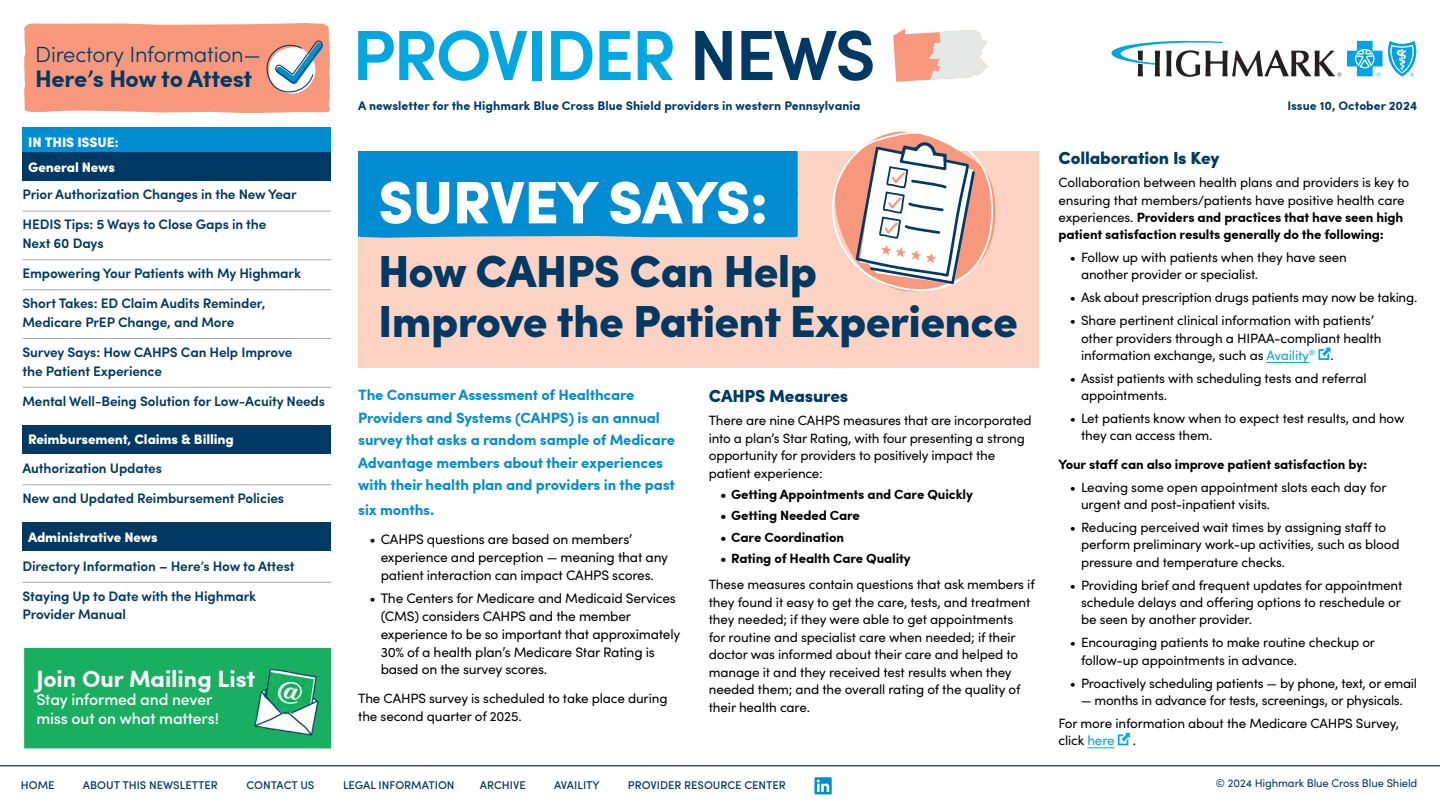
<style>
.page{position:relative;width:1440px;height:810px;background:#fff}
.page>*{position:absolute;margin:0;border:0;box-sizing:border-box;transform-origin:0 0}
.t1{font:900 60px "Sofia Pro";letter-spacing:-.015em;color:#fff}
.t2{font:900 45px/50px "Sofia Pro";letter-spacing:-.015em;color:#003963}
.t3{font:700 24px "Sofia Pro";letter-spacing:-.015em;color:#003963}
.t4{font:700 23.62px "Sofia Pro";color:#fff}
.t5{font:300 22px "Sofia Pro";letter-spacing:-.01em;color:#003963}
.t6{font:900 17.5px "Sofia Pro";letter-spacing:-.01em;color:#003963}
.t7{font:500 16px/18.6px "Sofia Pro";letter-spacing:-.01em;color:#fff}
.t8{font:700 15px/22.5px "Sofia Pro";letter-spacing:-.01em;color:#008dd1}
.t9{font:600 13.75px/30px "Sofia Pro";letter-spacing:-.01em;color:#003963}
.t10{font:13.75px/17.8px "Sofia Pro";letter-spacing:-.015em;color:#000}
.t11{font:900 13.75px/25px "Sofia Pro";letter-spacing:-.01em;color:#fff}
.t12{font:13.5px/17.2px "Sofia Pro";letter-spacing:-.01em;color:#000}
.t13{font:700 13.5px "Sofia Pro";letter-spacing:-.01em;color:#000}
.t14{font:700 12.5px "Sofia Pro";color:#003963}
.t15{font:500 11.25px "Sofia Pro";color:#003963}
.t16{font:11.25px "Sofia Pro";letter-spacing:-.01em;color:#003963}
.s1{font-weight:700}
.s2{color:#00a7e1}
</style>
<div class="page">
<div style="left:24px;top:648px;width:307px;height:100px;background:#18af60"></div>
<img style="left:254px;top:668px;width:65px;height:68px">
<hr style="left:0;top:765px;width:1440px;height:1px;background:#003963">
<svg style="left:893px;top:29px;width:95px;height:53px"></svg>
<svg style="left:358px;top:30px;width:169px;height:51px"></svg>
<div style="left:532px;top:31px;width:9px;height:49px;background:#00a7e1"></div>
<svg style="left:551px;top:31px;width:41px;height:49px"></svg>
<svg style="left:599px;top:31px;width:32px;height:49px"></svg>
<svg style="left:638px;top:31px;width:35px;height:49px"></svg>
<svg style="left:695px;top:31px;width:37px;height:49px"></svg>
<svg style="left:741px;top:30px;width:132px;height:51px"></svg>
<svg style="left:24px;top:23px;width:306px;height:90px;background:#f19f88"></svg>
<svg style="left:1347px;top:41px;width:70px;height:36px"></svg>
<svg style="left:1111px;top:41px;width:230px;height:36px"></svg>
<svg style="left:814px;top:777px;width:18px;height:17px"></svg>
<hr style="left:22px;top:211px;width:309px;height:1px;background:#a7a9ac">
<hr style="left:22px;top:259px;width:309px;height:1px;background:#a7a9ac">
<hr style="left:22px;top:289px;width:309px;height:1px;background:#a7a9ac">
<hr style="left:22px;top:338px;width:309px;height:1px;background:#a7a9ac">
<hr style="left:22px;top:387px;width:309px;height:1px;background:#a7a9ac">
<hr style="left:22px;top:484px;width:309px;height:1px;background:#a7a9ac">
<hr style="left:22px;top:582px;width:309px;height:1px;background:#a7a9ac">
<div style="left:22px;top:127px;width:309px;height:29px;background:#008dd1"></div>
<div style="left:22px;top:152px;width:309px;height:29px;background:#003963"></div>
<div style="left:22px;top:425px;width:309px;height:28px;background:#003963"></div>
<div style="left:22px;top:522px;width:309px;height:29px;background:#003963"></div>
<div style="left:358px;top:151px;width:680px;height:216px;background:#fcd3c3"></div>
<div style="left:358px;top:151px;width:440px;height:87px;background:#008dd1"></div>
<hr style="left:1266px;top:362px;width:43px;height:1px;background:#00a7e1">
<svg style="left:1319px;top:348px;width:12px;height:12px"></svg>
<svg style="left:1087px;top:733px;width:43px;height:15px"></svg>
<svg style="left:832px;top:131px;width:163px;height:161px"></svg>
<h3 class="t5" style="left:35px;top:39px;width:227px">Directory Information—</h3>
<h3 class="t3" style="left:35px;top:60px;width:219px">Here’s How to Attest</h3>
<p class="t11" style="left:28px;top:128px;width:92px">IN THIS ISSUE:<br>General News</p>
<p class="t9" style="left:23px;top:179px;width:276px">Prior Authorization Changes in the New Year<br>HEDIS Tips: 5 Ways to Close Gaps in the</p>
<p class="t9" style="left:23px;top:227px;width:280px">Next 60 Days<br>Empowering Your Patients with My Highmark<br>Short Takes: ED Claim Audits Reminder,</p>
<p class="t9" style="left:23px;top:306px;width:272px">Medicare PrEP Change, and More<br>Survey Says: How CAHPS Can Help Improve</p>
<p class="t9" style="left:23px;top:355px;width:304px">the Patient Experience<br>Mental Well-Being Solution for Low-Acuity Needs</p>
<p class="t11" style="left:28px;top:426px;width:207px">Reimbursement, Claims &amp; Billing</p>
<p class="t9" style="left:23px;top:452px;width:263px">Authorization Updates<br>New and Updated Reimbursement Policies</p>
<p class="t11" style="left:28px;top:523px;width:131px">Administrative News</p>
<p class="t9" style="left:23px;top:550px;width:274px">Directory Information – Here’s How to Attest<br>Staying Up to Date with the Highmark</p>
<p class="t9" style="left:23px;top:599px;width:105px">Provider Manual</p>
<h3 class="t4" style="left:36px;top:660px;width:221px">Join Our Mailing List</h3>
<p class="t7" style="left:36px;top:689px;width:184px">Stay informed and never miss out on what matters!</p>
<p class="t14" style="left:358px;top:96px;width:504px">A newsletter for the Highmark Blue Cross Blue Shield providers in western Pennsylvania</p>
<p class="t14" style="left:1287px;top:96px;width:132px">Issue 10, October 2024</p>
<h1 class="t1" style="left:378px;top:155px;width:392px">SURVEY SAYS:</h1>
<h2 class="t2" style="left:378px;top:243px;width:641px">How CAHPS Can Help<br>Improve the Patient Experience</h2>
<p class="t8" style="left:358px;top:383px;width:318px">The Consumer Assessment of Healthcare Providers and Systems (CAHPS) is an annual survey that asks a random sample of Medicare Advantage members about their experiences with their health plan and providers in the past</p>
<p class="t8" style="left:358px;top:498px;width:78px">six months.</p>
<p class="t10" style="left:381px;top:530px;width:289px;text-indent:-11px">• CAHPS questions are based on members’ experience and perception — meaning that any patient interaction can impact CAHPS scores.</p>
<p class="t10" style="left:381px;top:589px;width:301px;text-indent:-11px">• The Centers for Medicare and Medicaid Services (CMS) considers CAHPS and the member experience to be so important that approximately 30% of a health plan’s Medicare Star Rating is based on the survey scores.</p>
<p class="t12" style="left:358px;top:689px;width:311px;line-height:17.9px">The CAHPS survey is scheduled to take place during the second quarter of 2025.</p>
<p class="t6" style="left:709px;top:382px;width:141px">CAHPS Measures</p>
<p class="t12" style="left:709px;top:411px;width:324px">There are nine CAHPS measures that are incorporated into a plan’s Star Rating, with four presenting a strong opportunity for providers to positively impact the patient experience:</p>
<p class="t13" style="left:720px;top:484px;width:254px">• Getting Appointments and Care Quickly</p>
<p class="t13" style="left:720px;top:505px;width:141px">• Getting Needed Care</p>
<p class="t13" style="left:720px;top:527px;width:126px">• Care Coordination</p>
<p class="t13" style="left:720px;top:548px;width:192px">• Rating of Health Care Quality</p>
<p class="t12" style="left:709px;top:575px;width:327px">These measures contain questions that ask members if they found it easy to get the care, tests, and treatment they needed; if they were able to get appointments<br>for routine and specialist care when needed; if their doctor was informed about their care and helped to manage it and they received test results when they needed them; and the overall rating of the quality of their health care.</p>
<p class="t6" style="left:1059px;top:144px;width:162px">Collaboration Is Key</p>
<p class="t12" style="left:1059px;top:173px;width:352px">Collaboration between health plans and providers is key to ensuring that members/patients have positive health care experiences. <span class="s1">Providers and practices that have seen high patient satisfaction results generally do the following:</span></p>
<p class="t12" style="left:1081px;top:248px;width:268px;text-indent:-11px">• Follow up with patients when they have seen another provider or specialist.</p>
<p class="t12" style="left:1070px;top:288px;width:349px">• Ask about prescription drugs patients may now be taking.</p>
<p class="t12" style="left:1081px;top:311px;width:302px;text-indent:-11px">• Share pertinent clinical information with patients’ other providers through a HIPAA-compliant health information exchange, such as <span class="s2">Availity</span><sup>®</sup> .</p>
<p class="t12" style="left:1081px;top:369px;width:287px;text-indent:-11px">• Assist patients with scheduling tests and referral appointments.</p>
<p class="t12" style="left:1081px;top:409px;width:325px;text-indent:-11px">• Let patients know when to expect test results, and how they can access them.</p>
<p class="t13" style="left:1059px;top:454px;width:310px">Your staff can also improve patient satisfaction by:</p>
<p class="t12" style="left:1081px;top:478px;width:307px;text-indent:-11px">• Leaving some open appointment slots each day for urgent and post-inpatient visits.</p>
<p class="t12" style="left:1081px;top:518px;width:320px;text-indent:-11px">• Reducing perceived wait times by assigning staff to perform preliminary work-up activities, such as blood pressure and temperature checks.</p>
<p class="t12" style="left:1081px;top:576px;width:323px;text-align:justify;text-indent:-11px">• Providing brief and frequent updates for appointment schedule delays and offering options to reschedule or be seen by another provider.</p>
<p class="t12" style="left:1081px;top:633px;width:296px;text-indent:-11px">• Encouraging patients to make routine checkup or follow-up appointments in advance.</p>
<p class="t12" style="left:1070px;top:673px;width:349px">• Proactively scheduling patients — by phone, text, or email</p>
<p class="t12" style="left:1059px;top:688px;width:346px;line-height:23px;text-align:right">— months in advance for tests, screenings, or physicals.<br>For more information about the Medicare CAHPS Survey,</p>
<p class="t12" style="left:1059px;top:731px;width:58px">click <span class="s2">here</span></p>
<p class="t12" style="left:1133px;top:731px;width:5px">.</p>
<p class="t15" style="left:21px;top:776px;width:35px">HOME</p>
<p class="t15" style="left:83px;top:776px;width:137px">ABOUT THIS NEWSLETTER</p>
<p class="t15" style="left:247px;top:776px;width:69px">CONTACT US</p>
<p class="t15" style="left:343px;top:776px;width:113px">LEGAL INFORMATION</p>
<p class="t15" style="left:480px;top:776px;width:47px">ARCHIVE</p>
<p class="t15" style="left:554px;top:776px;width:47px">AVAILITY</p>
<p class="t15" style="left:628px;top:776px;width:160px">PROVIDER RESOURCE CENTER</p>
<p class="t16" style="left:1216px;top:775px;width:203px">© 2024 Highmark Blue Cross Blue Shield</p>
</div>
